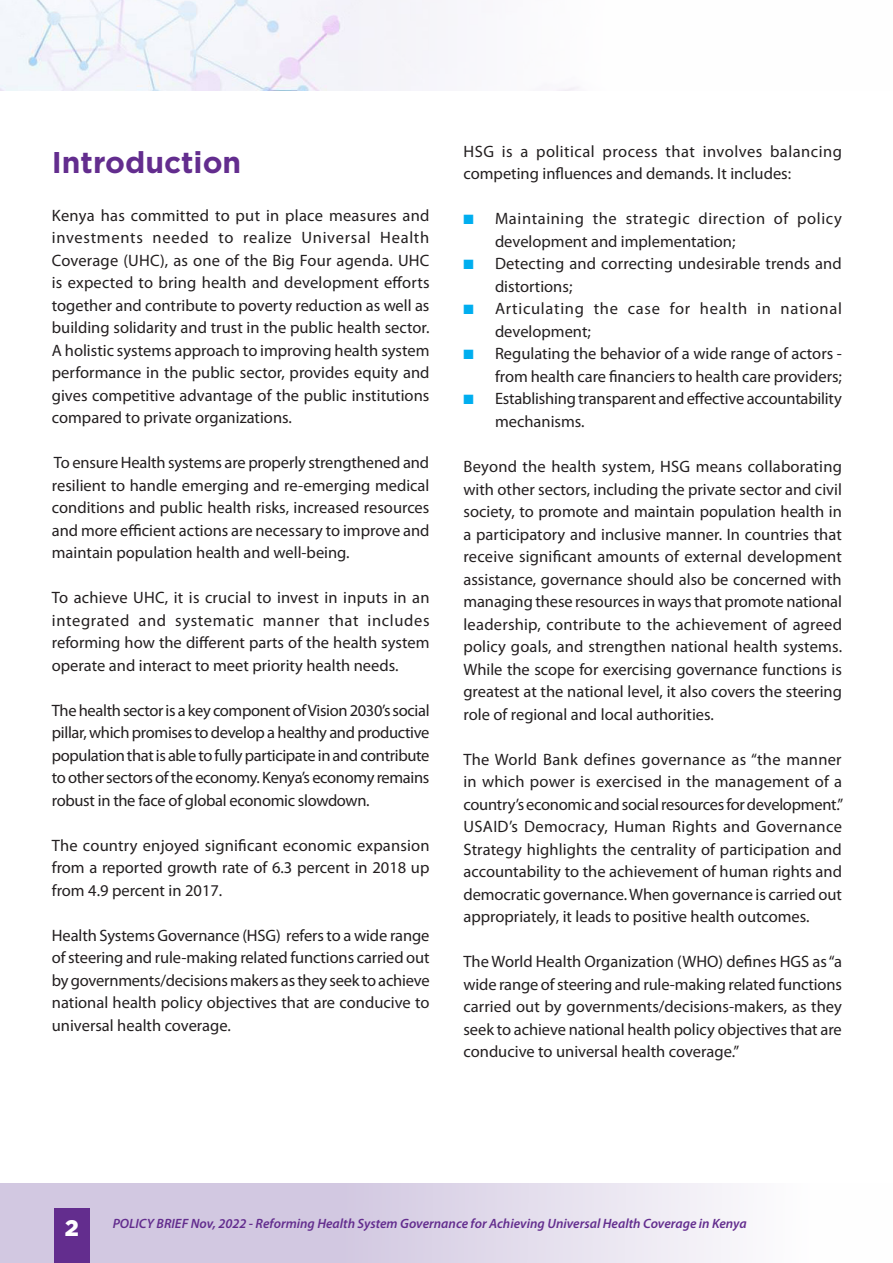
<style>
.page{position:relative;width:893px;height:1263px;background:#fff}
.page>*{position:absolute;margin:0;border:0;box-sizing:border-box;transform-origin:0 0}
.Head{font:700 30px "Gotham";color:#632d8e}
.t1{font:900 22.5px "Gotham";color:#fff}
.Bullets{font:16.5px/22.5px "Myriad Pro";color:#231f20;text-align:justify}
.Bullets-2{font:16.5px/22.5px "Myriad Pro";letter-spacing:.02em;color:#231f20}
.Bullets-3{font:16.5px/22.5px "Myriad Pro";letter-spacing:.035em;color:#231f20}
.Bullets-4{font:16.5px/22.5px "Myriad Pro";letter-spacing:.045em;color:#231f20}
.t2{font:italic 600 13.5px "Myriad Pro";color:#632d8e}
.s1{color:#00aeef}
</style>
<div class="page">
<div style="left:0;top:1183px;width:893px;height:80px;background:linear-gradient(to right,#c6bad9,#fdfcfd)"></div>
<hr style="left:892px;top:1184px;width:1px;height:79px;background:#d2c8e1">
<div style="left:54px;top:1208px;width:36px;height:55px;background:#632d8e"></div>
<img style="left:0;top:0;width:579px;height:90px">
<p class="Head" style="left:52px;top:145px;width:191px">Introduction</p>
<p class="Bullets" style="left:52px;top:203px;width:379px">Kenya has committed to put in place measures and investments needed to realize Universal Health Coverage (UHC), as one of the Big Four agenda. UHC is expected to bring health and development efforts together and contribute to poverty reduction as well as building solidarity and trust in the public health sector.<br>A holistic systems approach to improving health system performance in the public sector, provides equity and gives competitive advantage of the public institutions compared to private organizations.</p>
<p class="Bullets" style="left:52px;top:451px;width:379px">To ensure Health systems are properly strengthened and resilient to handle emerging and re-emerging medical conditions and public health risks, increased resources and more efficient actions are necessary to improve and maintain population health and well-being.</p>
<p class="Bullets" style="left:52px;top:586px;width:379px">To achieve UHC, it is crucial to invest in inputs in an integrated and systematic manner that includes reforming how the different parts of the health system operate and interact to meet priority health needs.</p>
<p class="Bullets" style="left:52px;top:698px;width:379px">The health sector is a key component of Vision 2030’s social pillar, which promises to develop a healthy and productive population that is able to fully participate in and contribute to other sectors of the economy. Kenya’s economy remains robust in the face of global economic slowdown.</p>
<p class="Bullets" style="left:52px;top:833px;width:379px">The country enjoyed significant economic expansion from a reported growth rate of 6.3 percent in 2018 up from 4.9 percent in 2017.</p>
<p class="Bullets" style="left:52px;top:923px;width:379px">Health Systems Governance (HSG) refers to a wide range of steering and rule-making related functions carried out by governments/decisions makers as they seek to achieve national health policy objectives that are conducive to universal health coverage.</p>
<p class="Bullets-2" style="left:463px;top:140px;width:380px">HSG is a political process that involves balancing competing influences and demands. It includes:</p>
<p class="Bullets-3" style="left:495px;top:207px;width:348px;text-indent:-32px"><span class="s1">■</span> Maintaining the strategic direction of policy development and implementation;</p>
<p class="Bullets" style="left:495px;top:252px;width:348px;text-indent:-32px"><span class="s1">■</span> Detecting and correcting undesirable trends and distortions;</p>
<p class="Bullets-4" style="left:495px;top:297px;width:349px;text-indent:-32px"><span class="s1">■</span> Articulating the case for health in national development;</p>
<p class="Bullets" style="left:463px;top:342px;width:380px;text-align:right"><span class="s1">■</span> Regulating the behavior of a wide range of actors - from health care financiers to health care providers;</p>
<p class="Bullets" style="left:495px;top:387px;width:348px;text-indent:-32px"><span class="s1">■</span> Establishing transparent and effective accountability mechanisms.</p>
<p class="Bullets" style="left:463px;top:455px;width:380px">Beyond the health system, HSG means collaborating with other sectors, including the private sector and civil society, to promote and maintain population health in a participatory and inclusive manner. In countries that receive significant amounts of external development assistance, governance should also be concerned with managing these resources in ways that promote national leadership, contribute to the achievement of agreed policy goals, and strengthen national health systems.<br>While the scope for exercising governance functions is greatest at the national level, it also covers the steering role of regional and local authorities.</p>
<p class="Bullets" style="left:463px;top:747px;width:381px">The World Bank defines governance as “the manner in which power is exercised in the management of a country’s economic and social resources for development.” USAID’s Democracy, Human Rights and Governance Strategy highlights the centrality of participation and accountability to the achievement of human rights and democratic governance. When governance is carried out appropriately, it leads to positive health outcomes.</p>
<p class="Bullets" style="left:463px;top:950px;width:380px">The World Health Organization (WHO) defines HGS as “a wide range of steering and rule-making related functions carried out by governments/decisions-makers, as they seek to achieve national health policy objectives that are conducive to universal health coverage.”</p>
<h2 class="t1" style="left:65px;top:1212px;width:16px">2</h2>
<p class="t2" style="left:113px;top:1215px;width:635px">POLICY BRIEF Nov, 2022 - Reforming Health System Governance for Achieving Universal Health Coverage in Kenya</p>
</div>
